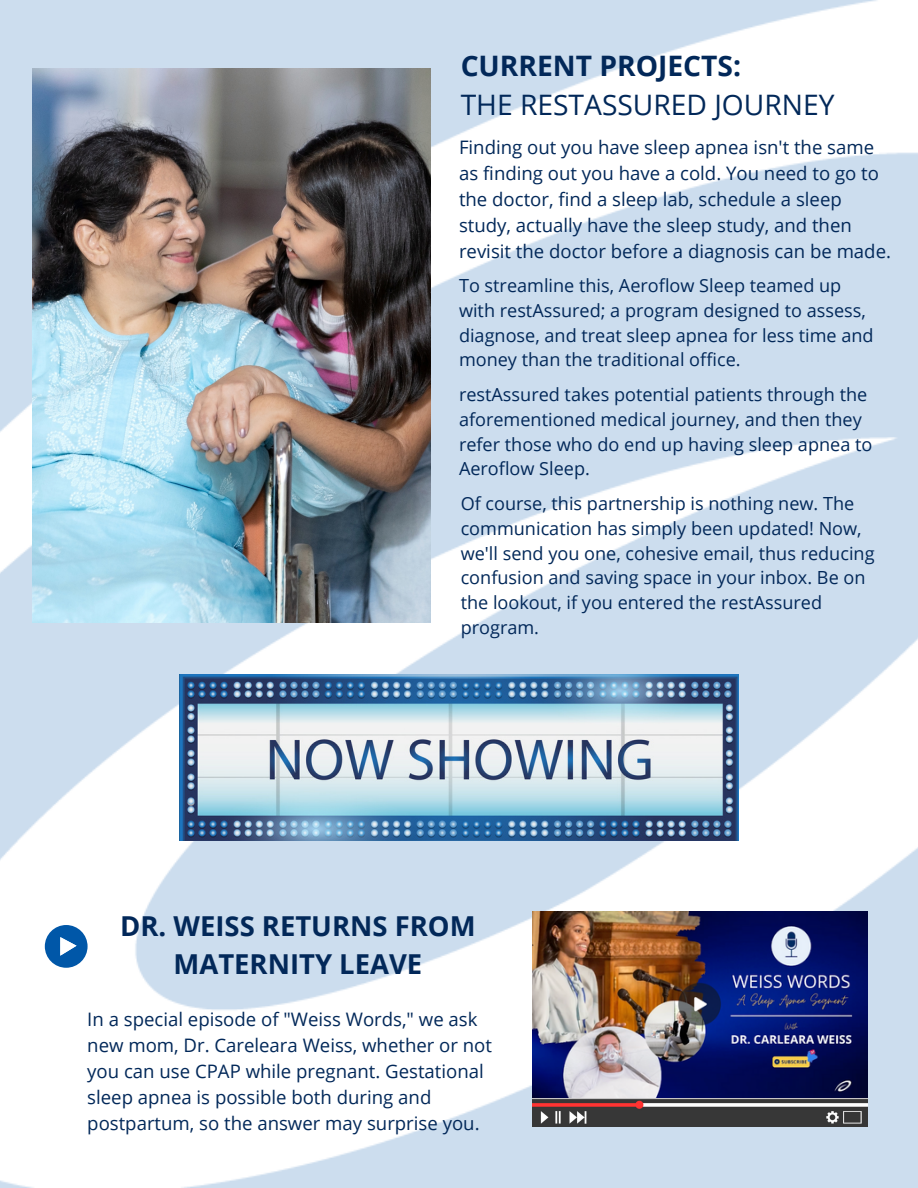
<style>
.page{position:relative;width:918px;height:1188px;background:#fff}
.page>*{position:absolute;margin:0;border:0;box-sizing:border-box;transform-origin:0 0}
.t1{font:28.2px "Open Sans";color:#022859}
.t2{font:700 28.2px "Open Sans";color:#022859}
.t3{font:700 27.45px/38.2px "Open Sans";color:#022859;text-align:center}
.t4{font:18.6px/25.8px "Open Sans";color:#022859}
.t5{font:18.15px/24.8px "Open Sans";color:#022859}
</style>
<div class="page">
<img style="left:0;top:0;width:918px;height:1188px">
<svg style="left:45px;top:925px;width:43px;height:43px"></svg>
<img style="left:179px;top:675px;width:559px;height:165px">
<img style="left:33px;top:69px;width:398px;height:554px">
<img style="left:532px;top:1098px;width:335px;height:29px">
<img style="left:532px;top:911px;width:335px;height:187px">
<p class="t2" style="left:461px;top:45px;width:282px">CURRENT PROJECTS:</p>
<p class="t1" style="left:461px;top:85px;width:375px">THE RESTASSURED JOURNEY</p>
<p class="t4" style="left:459px;top:134px;width:434px">Finding out you have sleep apnea isn't the same as finding out you have a cold. You need to go to the doctor, find a sleep lab, schedule a sleep study, actually have the sleep study, and then revisit the doctor before a diagnosis can be made.</p>
<p class="t5" style="left:459px;top:273px;width:416px">To streamline this, Aeroflow Sleep teamed up with restAssured; a program designed to assess, diagnose, and treat sleep apnea for less time and money than the traditional office.</p>
<p class="t5" style="left:459px;top:382px;width:415px">restAssured takes potential patients through the aforementioned medical journey, and then they refer those who do end up having sleep apnea to Aeroflow Sleep.</p>
<p class="t5" style="left:461px;top:491px;width:415px">Of course, this partnership is nothing new. The communication has simply been updated! Now, we'll send you one, cohesive email, thus reducing confusion and saving space in your inbox. Be on the lookout, if you entered the restAssured program.</p>
<p class="t3" style="left:120px;top:906px;width:357px">DR. WEISS RETURNS FROM<br>MATERNITY LEAVE</p>
<p class="t4" style="left:87px;top:1006px;width:406px">In a special episode of "Weiss Words," we ask new mom, Dr. Careleara Weiss, whether or not you can use CPAP while pregnant. Gestational sleep apnea is possible both during and postpartum, so the answer may surprise you.</p>
</div>
